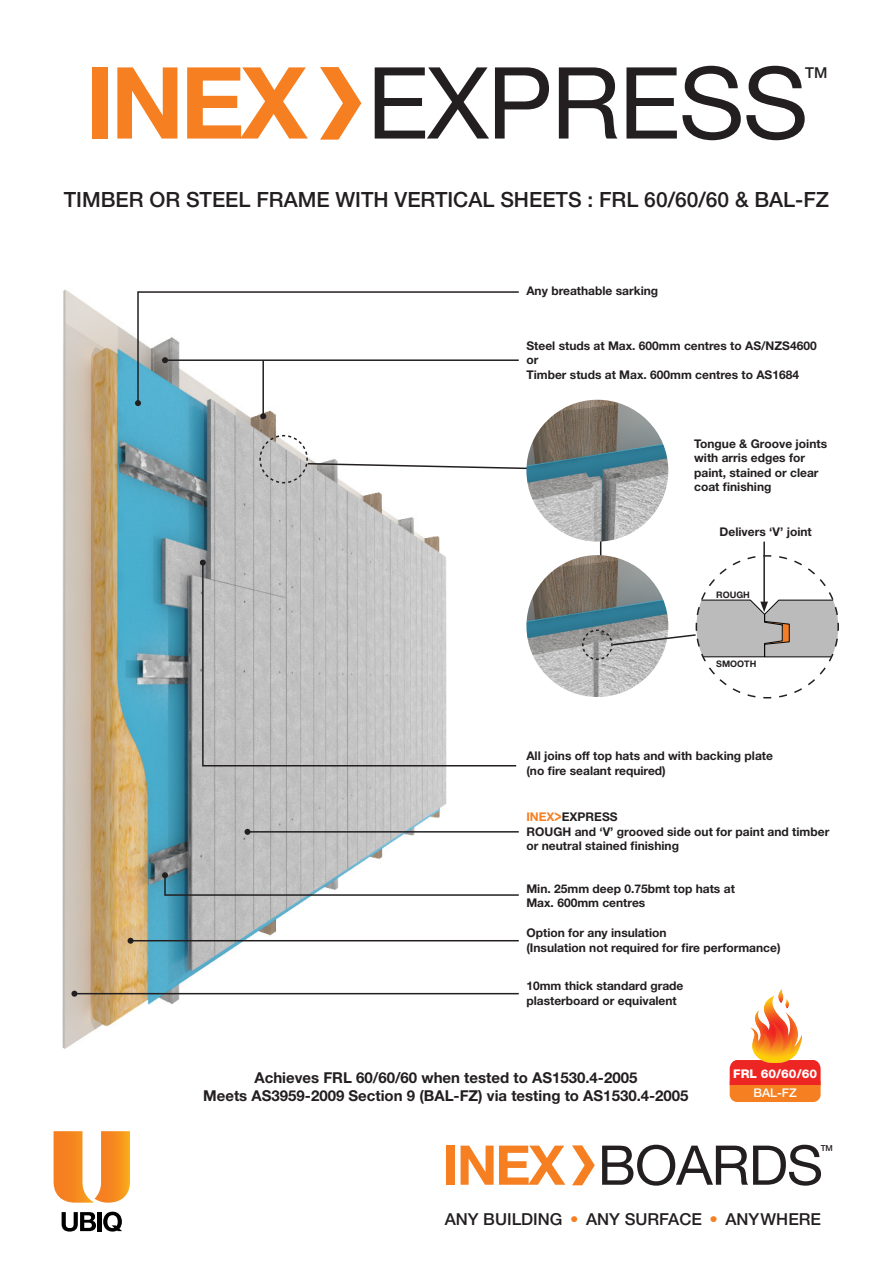
<style>
.page{position:relative;width:893px;height:1263px;background:#fff}
.page>*{position:absolute;margin:0;border:0;box-sizing:border-box;transform-origin:0 0}
.t1{font:99.6px "Helvetica Neue LT Std";letter-spacing:-.02em;color:#231f20}
.t2{font:54.75px "Helvetica Neue LT Std";letter-spacing:-.02em;color:#231f20}
.t3{font:500 31.35px "Helvetica Neue LT Std";color:#231f20}
.t4{font:500 21px "Helvetica Neue LT Std";color:#231f20}
.t5{font:500 16.5px "Helvetica Neue LT Std";color:#231f20}
.t6{font:700 15px "Helvetica Neue LT Std";color:#231f20}
.t7{font:500 15px "Helvetica Neue LT Std";color:#231f20}
.t8{font:700 12px/14.4px "Helvetica Neue LT Std";color:#231f20}
.t9{font:800 12px "Helvetica Neue LT Std";color:#fff}
.t10{font:500 12px "Helvetica Neue LT Std";color:#fff}
.t11{font:700 9px "Helvetica Neue LT Std";color:#231f20}
.t12{font:500 8.25px "Helvetica Neue LT Std";color:#231f20}
.s1{font-weight:700;color:#f57f21}
.s2{color:#f57f21}
.s3{font-size:17.1px;color:#f57f21}
</style>
<div class="page">
<hr style="left:600px;top:517px;width:1px;height:85px;background:#231f20">
<svg style="left:572px;top:1145px;width:23px;height:40px"></svg>
<svg style="left:54px;top:1131px;width:76px;height:72px"></svg>
<svg style="left:62px;top:1212px;width:34px;height:19px"></svg>
<div style="left:97px;top:1212px;width:5px;height:19px;background:#000"></div>
<svg style="left:103px;top:1212px;width:19px;height:19px"></svg>
<img style="left:62px;top:289px;width:395px;height:760px">
<svg style="left:135px;top:291px;width:384px;height:115px"></svg>
<hr style="left:247px;top:831px;width:272px;height:1px;background:#231f20">
<svg style="left:244px;top:829px;width:6px;height:6px"></svg>
<hr style="left:131px;top:940px;width:388px;height:1px;background:#231f20">
<svg style="left:128px;top:938px;width:6px;height:6px"></svg>
<svg style="left:201px;top:561px;width:316px;height:206px"></svg>
<svg style="left:200px;top:560px;width:6px;height:6px"></svg>
<hr style="left:74px;top:993px;width:445px;height:1px;background:#231f20">
<svg style="left:71px;top:991px;width:6px;height:6px"></svg>
<hr style="left:262px;top:361px;width:2px;height:55px;background:#231f20">
<svg style="left:260px;top:413px;width:6px;height:6px"></svg>
<svg style="left:730px;top:1060px;width:91px;height:42px;background:#f14e26"></svg>
<img style="left:751px;top:989px;width:51px;height:74px">
<svg style="left:162px;top:872px;width:357px;height:24px"></svg>
<svg style="left:259px;top:434px;width:273px;height:50px"></svg>
<img style="left:526px;top:400px;width:142px;height:142px;border-radius:71px">
<img style="left:526px;top:555px;width:142px;height:142px;border-radius:71px">
<hr style="left:763px;top:542px;width:2px;height:62px;background:#231f20">
<svg style="left:581px;top:554px;width:258px;height:145px"></svg>
<svg style="left:320px;top:67px;width:41px;height:73px"></svg>
<p class="t1" style="left:85px;top:44px;width:725px"><span class="s1">INEX</span> EXPRESS</p>
<p class="t7" style="left:805px;top:64px;width:24px">TM</p>
<p class="t3" style="left:89px;top:183px;width:718px">ANY BUILDING <span class="s2">•</span> ANY SURFACE <span class="s2">•</span> ANYWHERE</p>
<p class="t4" style="left:64px;top:187px;width:767px">TIMBER OR STEEL FRAME WITH VERTICAL SHEETS : FRL 60/60/60 &amp; BAL-FZ</p>
<p class="t8" style="left:526px;top:284px;width:133px">Any breathable sarking</p>
<p class="t8" style="left:526px;top:338px;width:292px">Steel studs at Max. 600mm centres to AS/NZS4600</p>
<p class="t8" style="left:526px;top:353px;width:13px">or</p>
<p class="t8" style="left:526px;top:367px;width:274px">Timber studs at Max. 600mm centres to AS1684</p>
<p class="t8" style="left:694px;top:436px;width:134px">Tongue &amp; Groove joints with arris edges for paint, stained or clear coat finishing</p>
<p class="t8" style="left:719px;top:524px;width:94px">Delivers ‘V’ joint</p>
<p class="t11" style="left:716px;top:589px;width:35px">ROUGH</p>
<p class="t11" style="left:716px;top:658px;width:42px">SMOOTH</p>
<p class="t8" style="left:526px;top:749px;width:248px">All joins off top hats and with backing plate</p>
<p class="t8" style="left:526px;top:763px;width:141px">(no fire sealant required)</p>
<p class="t8" style="left:526px;top:810px;width:93px"><span class="s2">INEX</span><span class="s3">&gt;</span>EXPRESS</p>
<p class="t8" style="left:526px;top:824px;width:304px">ROUGH and ‘V’ grooved side out for paint and timber or neutral stained finishing</p>
<p class="t8" style="left:526px;top:881px;width:210px">Min. 25mm deep 0.75bmt top hats at<br>Max. 600mm centres</p>
<p class="t8" style="left:526px;top:925px;width:142px">Option for any insulation</p>
<p class="t8" style="left:526px;top:940px;width:256px">(Insulation not required for fire performance)</p>
<p class="t8" style="left:526px;top:978px;width:159px">10mm thick standard grade</p>
<p class="t8" style="left:526px;top:993px;width:152px">plasterboard or equivalent</p>
<p class="t9" style="left:733px;top:1066px;width:85px">FRL 60/60/60</p>
<p class="t6" style="left:254px;top:1069px;width:384px">Achieves FRL 60/60/60 when tested to AS1530.4-2005</p>
<p class="t6" style="left:203px;top:1087px;width:487px">Meets AS3959-2009 Section 9 (BAL-FZ) via testing to AS1530.4-2005</p>
<p class="t10" style="left:753px;top:1086px;width:45px">BAL-FZ</p>
<p class="t2" style="left:443px;top:1132px;width:382px"><span class="s1">INEX</span> BOARDS</p>
<p class="t5" style="left:445px;top:1209px;width:378px">ANY BUILDING <span class="s2">•</span> ANY SURFACE <span class="s2">•</span> ANYWHERE</p>
<p class="t12" style="left:821px;top:1143px;width:14px">TM</p>
</div>
